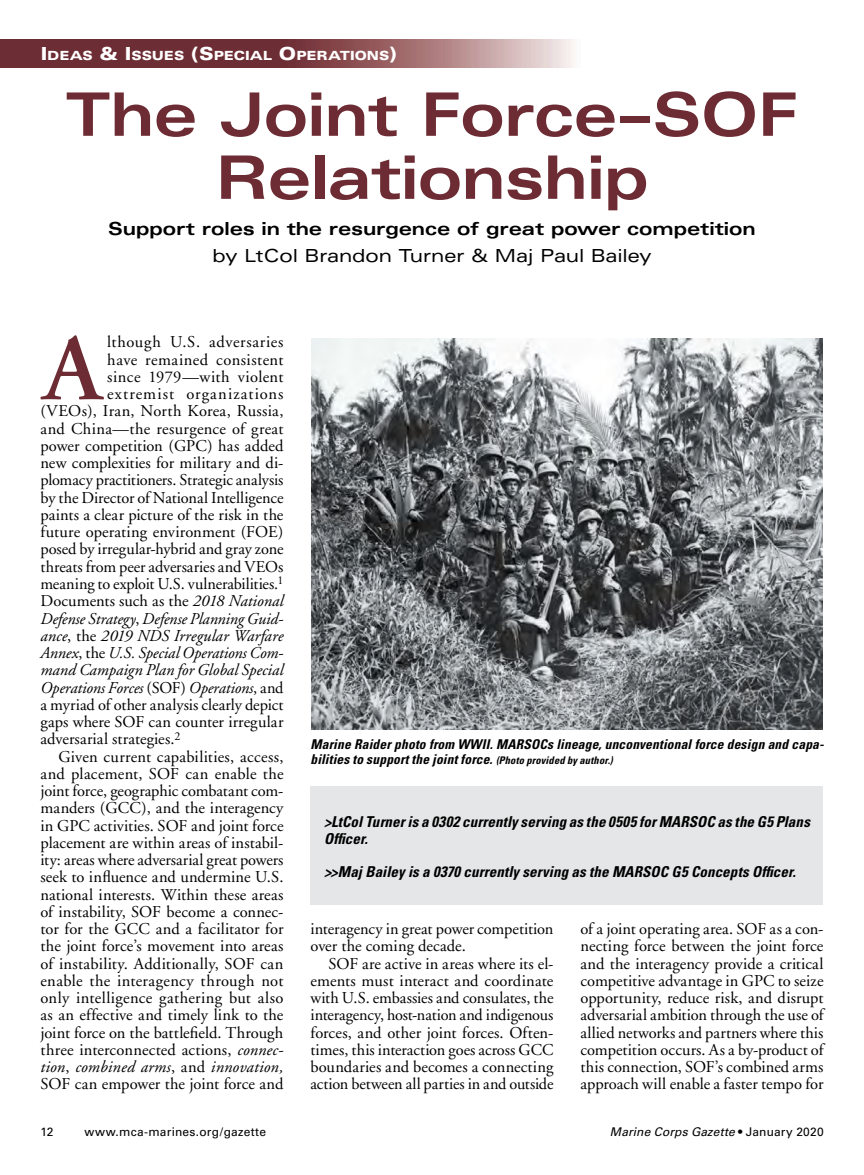
<style>
.page{position:relative;width:864px;height:1175px;background:#fff}
.page>*{position:absolute;margin:0;border:0;box-sizing:border-box;transform-origin:0 0}
.t1{font:600 94.5px "Adobe Garamond";color:#6d2c34}
.t2{font:700 expanded 60px/63px "Univers";letter-spacing:-.015em;color:#6d2c34;text-align:center}
.t3{font:700 expanded 18px "Univers";letter-spacing:-.005em;color:#000}
.t4{font:expanded 18px "Univers";letter-spacing:-.005em;color:#000}
.t5{font:16.5px/17.2px "Adobe Garamond";letter-spacing:.005em;color:#000;text-align:justify}
.t6{font:italic 16.5px "Adobe Garamond";letter-spacing:-.005em;color:#000}
.t7{font:16.5px "Adobe Garamond";letter-spacing:.04em;color:#000}
.t8{font:16.5px "Adobe Garamond";letter-spacing:.025em;color:#000}
.t9{font:16.5px "Adobe Garamond";letter-spacing:.065em;color:#000}
.t10{font:italic 700 condensed 15px/16.5px "Univers";letter-spacing:.01em;color:#000}
.t11{font:italic 700 condensed 13.5px/15px "Univers";letter-spacing:.01em;color:#000}
.t12{font:900 expanded 12.6px "Univers";letter-spacing:-.005em;color:#fff}
.t13{font:italic 12px "Univers";letter-spacing:.015em;color:#000}
.t14{font:12px "Univers";letter-spacing:.02em;color:#000}
.s1{font-size:18px}
.s2{font-style:italic}
.s3{font-style:normal}
.s4{font-size:10.5px}
</style>
<div class="page">
<img style="left:311px;top:338px;width:512px;height:391px">
<img style="left:0;top:40px;width:575px;height:28px">
<div style="left:310px;top:786px;width:514px;height:119px;background:#e5e6e7"></div>
<p class="t12" style="left:41px;top:51px;width:358px"><span class="s1">I</span>DEAS <span class="s1">&amp; I</span>SSUES <span class="s1">(S</span>PECIAL <span class="s1">O</span>PERATIONS<span class="s1">)</span></p>
<h2 class="t2" style="left:66px;top:84px;width:734px">The Joint Force–SOF<br>Relationship</h2>
<p class="t3" style="left:108px;top:218px;width:649px">Support roles in the resurgence of great power competition</p>
<p class="t4" style="left:213px;top:245px;width:440px">by LtCol Brandon Turner &amp; Maj Paul Bailey</p>
<h1 class="t1" style="left:43px;top:311px;width:61px">A</h1>
<p class="t7" style="left:107px;top:335px;width:178px">lthough U.S. adversaries</p>
<p class="t8" style="left:107px;top:353px;width:178px">have remained consistent</p>
<p class="t5" style="left:107px;top:369px;width:178px">since 1979—with violent</p>
<p class="t9" style="left:107px;top:387px;width:178px">extremist organizations</p>
<p class="t5" style="left:40px;top:404px;width:244px">(VEOs), Iran, North Korea, Russia,</p>
<p class="t5" style="left:40px;top:421px;width:245px">and China—the resurgence of great</p>
<p class="t5" style="left:40px;top:438px;width:245px">power competition (GPC) has added</p>
<p class="t5" style="left:40px;top:456px;width:244px">new complexities for military and di-</p>
<p class="t5" style="left:40px;top:473px;width:244px">plomacy practitioners. Strategic analysis</p>
<p class="t5" style="left:40px;top:490px;width:245px">by the Director of National Intelligence</p>
<p class="t5" style="left:40px;top:507px;width:245px">paints a clear picture of the risk in the</p>
<p class="t5" style="left:40px;top:525px;width:245px">future operating environment (FOE)</p>
<p class="t5" style="left:40px;top:542px;width:244px">posed by irregular-hybrid and gray zone</p>
<p class="t5" style="left:40px;top:559px;width:244px">threats from peer adversaries and VEOs</p>
<p class="t5" style="left:40px;top:576px;width:244px">meaning to exploit U.S. vulnerabilities.<sup>1</sup></p>
<p class="t5" style="left:40px;top:594px;width:245px">Documents such as the <span class="s2">2018 National</span></p>
<p class="t6" style="left:40px;top:611px;width:245px">Defense Strategy<span class="s3">,</span> Defense Planning Guid-</p>
<p class="t6" style="left:40px;top:629px;width:244px">ance<span class="s3">, the</span> 2019 NDS Irregular Warfare</p>
<p class="t6" style="left:40px;top:646px;width:244px">Annex<span class="s3">, the</span> U.S. Special Operations Com-</p>
<p class="t6" style="left:40px;top:663px;width:244px">mand Campaign Plan for Global Special</p>
<p class="t6" style="left:40px;top:680px;width:244px">Operations Forces <span class="s3">(SOF)</span> Operations<span class="s3">, and</span></p>
<p class="t5" style="left:40px;top:697px;width:244px">a myriad of other analysis clearly depict</p>
<p class="t5" style="left:40px;top:714px;width:245px">gaps where SOF can counter irregular</p>
<p class="t5" style="left:40px;top:732px;width:142px">adversarial strategies.<sup>2</sup></p>
<p class="t5" style="left:59px;top:749px;width:226px">Given current capabilities, access,</p>
<p class="t5" style="left:40px;top:766px;width:245px">and placement, SOF can enable the</p>
<p class="t5" style="left:40px;top:783px;width:245px">joint force, geographic combatant com-</p>
<p class="t5" style="left:40px;top:801px;width:244px">manders (GCC), and the interagency</p>
<p class="t5" style="left:40px;top:818px;width:245px">in GPC activities. SOF and joint force</p>
<p class="t5" style="left:40px;top:835px;width:244px">placement are within areas of instabil-</p>
<p class="t5" style="left:40px;top:852px;width:244px">ity: areas where adversarial great powers</p>
<p class="t5" style="left:40px;top:870px;width:244px">seek to influence and undermine U.S.</p>
<p class="t5" style="left:40px;top:887px;width:244px">national interests. Within these areas</p>
<p class="t5" style="left:40px;top:904px;width:244px">of instability, SOF become a connec-</p>
<p class="t5" style="left:40px;top:921px;width:245px">tor for the GCC and a facilitator for</p>
<p class="t5" style="left:40px;top:939px;width:245px">the joint force’s movement into areas</p>
<p class="t5" style="left:40px;top:956px;width:245px">of instability. Additionally, SOF can</p>
<p class="t5" style="left:40px;top:973px;width:245px">enable the interagency through not</p>
<p class="t5" style="left:40px;top:990px;width:245px">only intelligence gathering but also</p>
<p class="t5" style="left:40px;top:1008px;width:244px">as an effective and timely link to the</p>
<p class="t5" style="left:40px;top:1025px;width:244px">joint force on the battlefield. Through</p>
<p class="t5" style="left:40px;top:1042px;width:244px">three interconnected actions, <span class="s2">connec-</span></p>
<p class="t6" style="left:40px;top:1060px;width:245px">tion<span class="s3">,</span> combined arms<span class="s3">, and</span> innovation,</p>
<p class="t5" style="left:41px;top:1077px;width:245px">SOF can empower the joint force and</p>
<p class="t11" style="left:310px;top:738px;width:515px">Marine Raider photo from WWII. MARSOCs lineage, unconventional force design and capa&shy;bilities to support the joint force. <span class="s4">(Photo provided by author.)</span></p>
<p class="t10" style="left:324px;top:815px;width:488px">&gt;LtCol Turner is a 0302 currently serving as the 0505 for MARSOC as the G5 Plans<br>Officer.</p>
<p class="t10" style="left:324px;top:864px;width:473px">&gt;&gt;Maj Bailey is a 0370 currently serving as the MARSOC G5 Concepts Officer.</p>
<p class="t5" style="left:310px;top:921px;width:244px">interagency in great power competition over the coming decade.</p>
<p class="t5" style="left:310px;top:956px;width:245px;text-indent:18px">SOF are active in areas where its el&shy;ements must interact and coordinate with U.S. embassies and consulates, the interagency, host-nation and indigenous forces, and other joint forces. Often&shy;times, this interaction goes across GCC boundaries and becomes a connecting action between all parties in and outside</p>
<p class="t5" style="left:580px;top:921px;width:245px">of a joint operating area. SOF as a con&shy;necting force between the joint force and the interagency provide a critical competitive advantage in GPC to seize opportunity, reduce risk, and disrupt adversarial ambition through the use of allied networks and partners where this competition occurs. As a by-product of this connection, SOF’s combined arms approach will enable a faster tempo for</p>
<p class="t14" style="left:40px;top:1127px;width:14px">12</p>
<p class="t14" style="left:84px;top:1127px;width:183px">www.mca-marines.org/gazette</p>
<p class="t13" style="left:610px;top:1125px;width:215px">Marine Corps Gazette <span class="s3">• January 2020</span></p>
</div>
